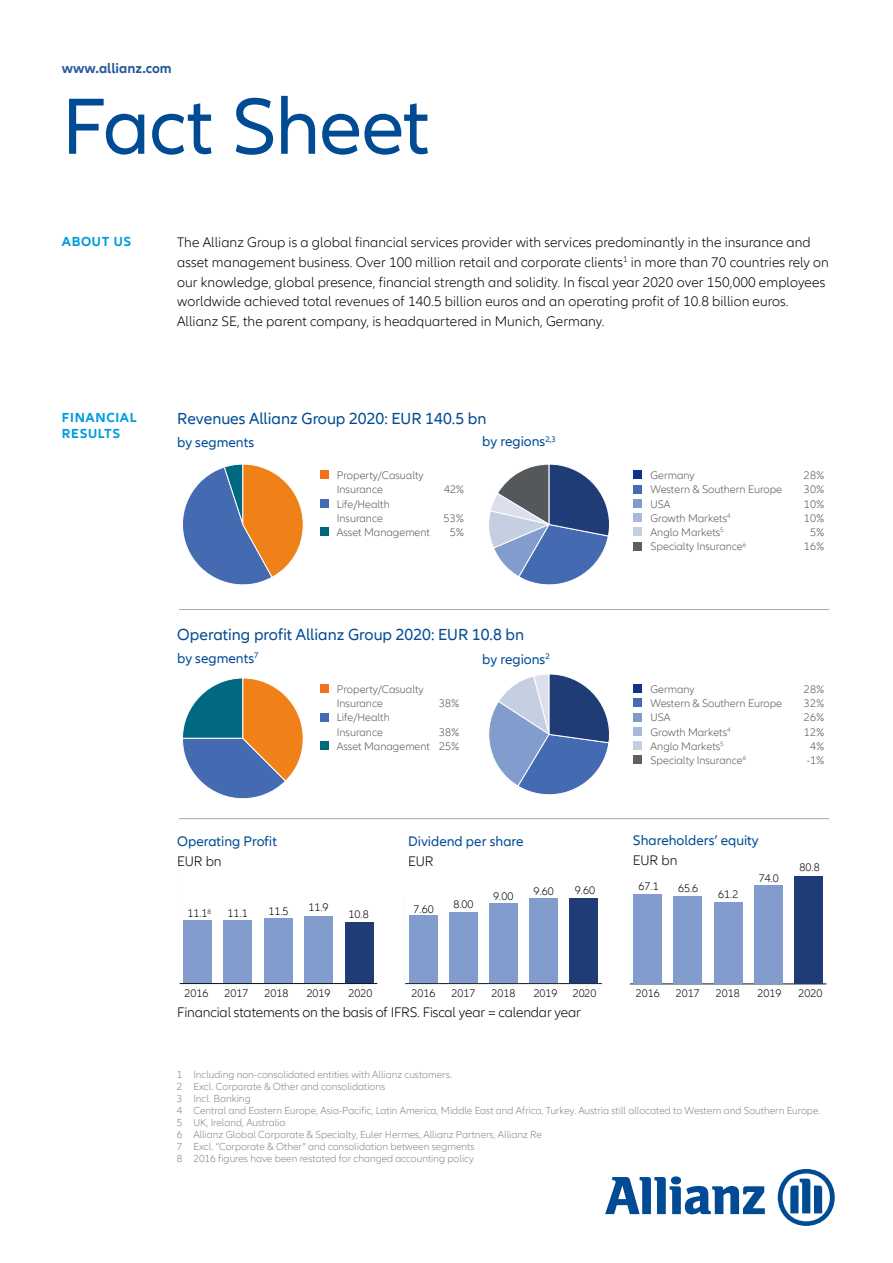
<style>
.page{position:relative;width:893px;height:1263px;background:#fff}
.page>*{position:absolute;margin:0;border:0;box-sizing:border-box;transform-origin:0 0}
.t1{font:82.5px "Allianz Neo";letter-spacing:-.015em;color:#004b93}
.t2{font:16.5px "Allianz Neo";color:#004b93}
.t3{font:300 14.25px/20px "Allianz Neo";letter-spacing:.005em;color:#000}
.t4{font:14.25px "Allianz Neo";color:#004b93}
.t5{font:700 14.25px "Allianz Neo";color:#275b9b}
.t6{font:700 13.5px/16.5px "Allianz Neo";letter-spacing:.05em;color:#009cde}
.t7{font:300 11.25px/14.2px "Allianz Neo";color:#575756}
.t8{font:300 11.25px "Allianz Neo";color:#000}
.t9{font:300 10.5px/12px "Allianz Neo";color:#878787}
</style>
<div class="page">
<hr style="left:630px;top:983px;width:196px;height:1px;background:#000">
<div style="left:634px;top:894px;width:28px;height:89px;background:#819ccd"></div>
<div style="left:674px;top:896px;width:28px;height:87px;background:#819ccd"></div>
<div style="left:714px;top:902px;width:28px;height:81px;background:#819ccd"></div>
<div style="left:754px;top:885px;width:28px;height:98px;background:#819ccd"></div>
<div style="left:794px;top:876px;width:28px;height:107px;background:#203c76"></div>
<hr style="left:405px;top:983px;width:197px;height:1px;background:#000">
<hr style="left:405px;top:897px;width:1px;height:87px;background:#fff">
<div style="left:409px;top:916px;width:28px;height:67px;background:#819ccd"></div>
<div style="left:449px;top:912px;width:28px;height:71px;background:#819ccd"></div>
<div style="left:489px;top:903px;width:28px;height:80px;background:#819ccd"></div>
<div style="left:529px;top:898px;width:29px;height:85px;background:#819ccd"></div>
<div style="left:570px;top:898px;width:28px;height:85px;background:#203c76"></div>
<hr style="left:179px;top:983px;width:198px;height:1px;background:#000">
<div style="left:183px;top:921px;width:29px;height:62px;background:#819ccd"></div>
<div style="left:224px;top:921px;width:28px;height:62px;background:#819ccd"></div>
<div style="left:264px;top:918px;width:28px;height:65px;background:#819ccd"></div>
<div style="left:305px;top:916px;width:28px;height:67px;background:#819ccd"></div>
<div style="left:345px;top:922px;width:28px;height:61px;background:#203c76"></div>
<div style="left:320px;top:684px;width:8px;height:9px;background:#f1701a"></div>
<div style="left:320px;top:713px;width:8px;height:8px;background:#426bb3"></div>
<div style="left:320px;top:741px;width:8px;height:9px;background:#00677f"></div>
<div style="left:320px;top:470px;width:8px;height:9px;background:#f1701a"></div>
<div style="left:320px;top:499px;width:8px;height:8px;background:#426bb3"></div>
<div style="left:320px;top:527px;width:8px;height:9px;background:#00677f"></div>
<div style="left:633px;top:471px;width:9px;height:8px;background:#138"></div>
<div style="left:633px;top:485px;width:9px;height:8px;background:#426bb3"></div>
<div style="left:633px;top:499px;width:9px;height:9px;background:#819ccc"></div>
<div style="left:633px;top:513px;width:9px;height:9px;background:#a7badd"></div>
<div style="left:633px;top:528px;width:9px;height:8px;background:#c6cee2"></div>
<div style="left:633px;top:542px;width:9px;height:8px;background:#5f5f5f"></div>
<div style="left:633px;top:684px;width:9px;height:9px;background:#138"></div>
<div style="left:633px;top:699px;width:9px;height:8px;background:#426bb3"></div>
<div style="left:633px;top:713px;width:9px;height:8px;background:#819ccc"></div>
<div style="left:633px;top:727px;width:9px;height:9px;background:#a7badd"></div>
<div style="left:633px;top:741px;width:9px;height:9px;background:#c6cee2"></div>
<div style="left:633px;top:756px;width:9px;height:8px;background:#5f5f5f"></div>
<hr style="left:179px;top:609px;width:650px;height:1px;background:#a8a8a7">
<hr style="left:179px;top:818px;width:650px;height:1px;background:#a8a8a7">
<svg style="left:182px;top:678px;width:122px;height:121px"></svg>
<svg style="left:182px;top:464px;width:122px;height:121px"></svg>
<svg style="left:489px;top:464px;width:121px;height:121px"></svg>
<svg style="left:489px;top:674px;width:121px;height:121px"></svg>
<svg style="left:605px;top:1176px;width:160px;height:38px"></svg>
<svg style="left:778px;top:1169px;width:57px;height:57px"></svg>
<p class="t5" style="left:62px;top:60px;width:111px">www.allianz.com</p>
<h1 class="t1" style="left:62px;top:79px;width:369px">Fact Sheet</h1>
<p class="t6" style="left:62px;top:234px;width:71px">ABOUT US</p>
<p class="t6" style="left:62px;top:409px;width:76px">FINANCIAL<br>RESULTS</p>
<p class="t3" style="left:177px;top:232px;width:653px">The Allianz Group is a global financial services provider with services predominantly in the insurance and asset management business. Over 100 million retail and corporate clients<sup>1</sup> in more than 70 countries rely on our knowledge, global presence, financial strength and solidity. In fiscal year 2020 over 150,000 employees worldwide achieved total revenues of 140.5 billion euros and an operating profit of 10.8 billion euros.<br>Allianz SE, the parent company, is headquartered in Munich, Germany.</p>
<p class="t2" style="left:177px;top:409px;width:311px">Revenues Allianz Group 2020: EUR 140.5 bn</p>
<p class="t4" style="left:177px;top:434px;width:78px">by segments</p>
<p class="t4" style="left:482px;top:433px;width:75px">by regions<sup>2,3</sup></p>
<p class="t7" style="left:337px;top:468px;width:88px">Property/Casualty<br>Insurance</p>
<p class="t7" style="left:444px;top:483px;width:21px">42%</p>
<p class="t7" style="left:337px;top:497px;width:55px">Life/Health<br>Insurance</p>
<p class="t7" style="left:443px;top:511px;width:22px">53%</p>
<p class="t7" style="left:337px;top:525px;width:95px">Asset Management</p>
<p class="t7" style="left:450px;top:525px;width:15px">5%</p>
<p class="t2" style="left:177px;top:625px;width:348px">Operating profit Allianz Group 2020: EUR 10.8 bn</p>
<p class="t4" style="left:177px;top:650px;width:83px">by segments<sup>7</sup></p>
<p class="t4" style="left:482px;top:651px;width:69px">by regions<sup>2</sup></p>
<p class="t7" style="left:337px;top:682px;width:88px">Property/Casualty<br>Insurance</p>
<p class="t7" style="left:439px;top:697px;width:22px">38%</p>
<p class="t7" style="left:337px;top:711px;width:55px">Life/Health<br>Insurance</p>
<p class="t7" style="left:337px;top:725px;width:124px;text-align:right">38%<br>Asset Management 25%</p>
<p class="t4" style="left:177px;top:833px;width:101px">Operating Profit</p>
<p class="t3" style="left:177px;top:852px;width:46px">EUR bn</p>
<p class="t8" style="left:187px;top:907px;width:25px">11.1<sup>8</sup></p>
<p class="t8" style="left:228px;top:907px;width:22px">11.1</p>
<p class="t8" style="left:308px;top:901px;width:22px">11.9</p>
<p class="t8" style="left:268px;top:905px;width:22px">11.5</p>
<p class="t8" style="left:349px;top:908px;width:22px">10.8</p>
<p class="t4" style="left:408px;top:833px;width:117px">Dividend per share</p>
<p class="t3" style="left:408px;top:852px;width:27px">EUR</p>
<p class="t8" style="left:414px;top:903px;width:22px">7.60</p>
<p class="t8" style="left:493px;top:890px;width:22px">9.00</p>
<p class="t8" style="left:453px;top:898px;width:22px">8.00</p>
<p class="t8" style="left:533px;top:885px;width:22px">9.60</p>
<p class="t8" style="left:575px;top:884px;width:22px">9.60</p>
<p class="t7" style="left:650px;top:469px;width:46px">Germany</p>
<p class="t7" style="left:804px;top:469px;width:22px">28%</p>
<p class="t7" style="left:650px;top:483px;width:133px">Western &amp; Southern Europe</p>
<p class="t7" style="left:804px;top:483px;width:22px">30%</p>
<p class="t7" style="left:650px;top:497px;width:22px">USA</p>
<p class="t7" style="left:804px;top:497px;width:22px">10%</p>
<p class="t7" style="left:650px;top:511px;width:82px">Growth Markets<sup>4</sup></p>
<p class="t7" style="left:804px;top:511px;width:22px">10%</p>
<p class="t7" style="left:650px;top:526px;width:75px">Anglo Markets<sup>5</sup></p>
<p class="t7" style="left:810px;top:526px;width:15px">5%</p>
<p class="t7" style="left:650px;top:540px;width:97px">Specialty Insurance<sup>6</sup></p>
<p class="t7" style="left:804px;top:540px;width:22px">16%</p>
<p class="t7" style="left:650px;top:682px;width:46px">Germany</p>
<p class="t7" style="left:804px;top:682px;width:22px">28%</p>
<p class="t7" style="left:650px;top:697px;width:133px">Western &amp; Southern Europe</p>
<p class="t7" style="left:804px;top:697px;width:22px">32%</p>
<p class="t7" style="left:650px;top:711px;width:22px">USA</p>
<p class="t7" style="left:804px;top:711px;width:22px">26%</p>
<p class="t7" style="left:650px;top:725px;width:82px">Growth Markets<sup>4</sup></p>
<p class="t7" style="left:804px;top:725px;width:22px">12%</p>
<p class="t7" style="left:650px;top:739px;width:75px">Anglo Markets<sup>5</sup></p>
<p class="t7" style="left:810px;top:739px;width:15px">4%</p>
<p class="t7" style="left:650px;top:754px;width:97px">Specialty Insurance<sup>6</sup></p>
<p class="t7" style="left:807px;top:754px;width:19px">-1%</p>
<p class="t4" style="left:633px;top:832px;width:127px">Shareholders’ equity</p>
<p class="t3" style="left:633px;top:851px;width:46px">EUR bn</p>
<p class="t8" style="left:638px;top:880px;width:22px">67.1</p>
<p class="t8" style="left:678px;top:882px;width:22px">65.6</p>
<p class="t8" style="left:718px;top:887px;width:22px">61.2</p>
<p class="t8" style="left:759px;top:871px;width:22px">74.0</p>
<p class="t8" style="left:799px;top:861px;width:22px">80.8</p>
<p class="t8" style="left:184px;top:987px;width:25px">2016</p>
<p class="t8" style="left:224px;top:987px;width:25px">2017</p>
<p class="t8" style="left:265px;top:987px;width:25px">2018</p>
<p class="t8" style="left:307px;top:987px;width:25px">2019</p>
<p class="t8" style="left:349px;top:987px;width:25px">2020</p>
<p class="t8" style="left:411px;top:987px;width:25px">2016</p>
<p class="t8" style="left:451px;top:987px;width:25px">2017</p>
<p class="t8" style="left:492px;top:987px;width:25px">2018</p>
<p class="t8" style="left:534px;top:987px;width:25px">2019</p>
<p class="t8" style="left:573px;top:987px;width:25px">2020</p>
<p class="t8" style="left:636px;top:987px;width:25px">2016</p>
<p class="t8" style="left:676px;top:987px;width:25px">2017</p>
<p class="t8" style="left:716px;top:987px;width:25px">2018</p>
<p class="t8" style="left:757px;top:987px;width:25px">2019</p>
<p class="t8" style="left:798px;top:987px;width:25px">2020</p>
<p class="t3" style="left:177px;top:1002px;width:405px">Financial statements on the basis of IFRS. Fiscal year = calendar year</p>
<p class="t9" style="left:177px;top:1069px;width:645px">1 Including non-consolidated entities with Allianz customers.<br>2 Excl. Corporate &amp; Other and consolidations<br>3 Incl. Banking<br>4 Central and Eastern Europe, Asia-Pacific, Latin America, Middle East and Africa, Turkey. Austria still allocated to Western and Southern Europe.<br>5 UK, Ireland, Australia<br>6 Allianz Global Corporate &amp; Specialty, Euler Hermes, Allianz Partners, Allianz Re<br>7 Excl. “Corporate &amp; Other” and consolidation between segments<br>8 2016 figures have been restated for changed accounting policy</p>
</div>
